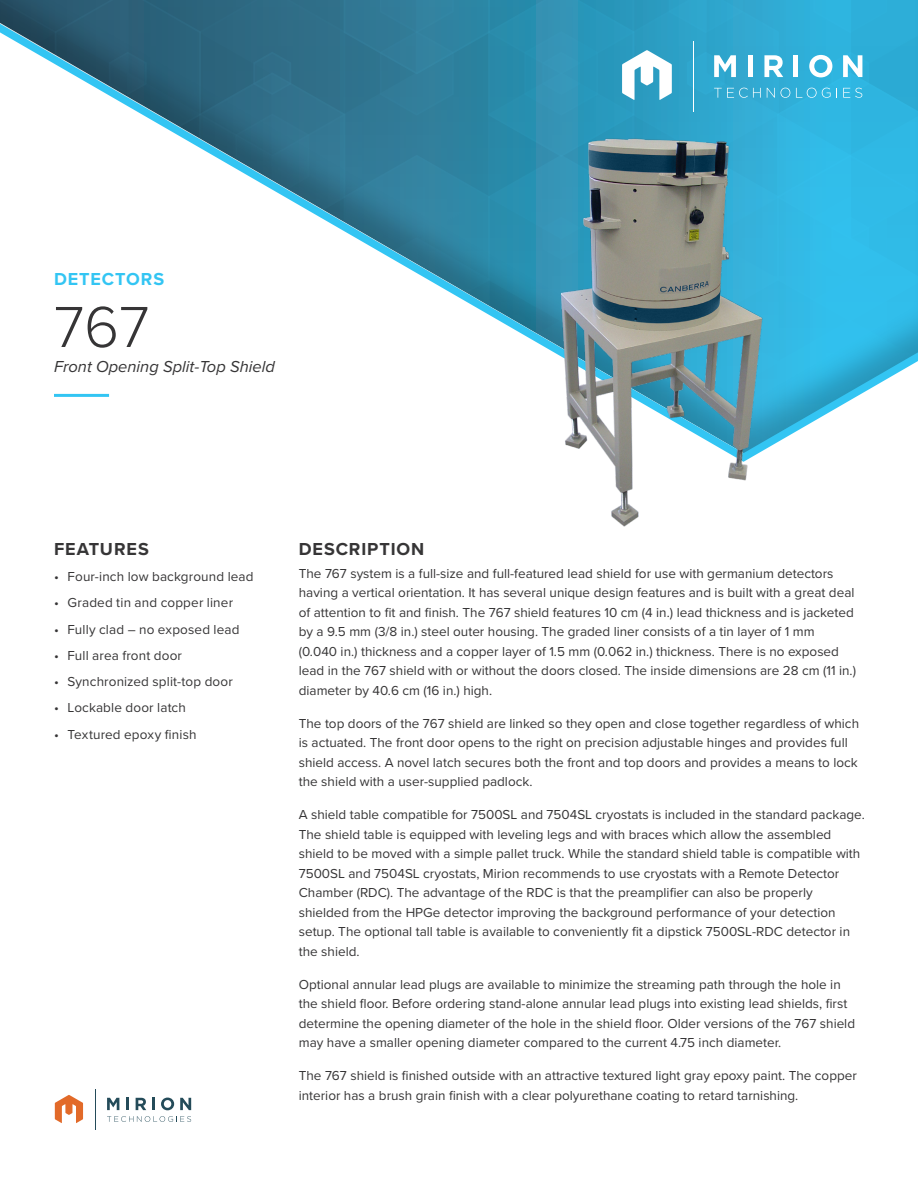
<style>
.page{position:relative;width:918px;height:1188px;background:#fff}
.page>*{position:absolute;margin:0;border:0;box-sizing:border-box;transform-origin:0 0}
.Main_Header{font:300 60px "Proxima Nova";color:#363536}
.Small_Header{font:700 18px "Proxima Nova";letter-spacing:.05em;color:#363536}
.Small_Header-2{font:700 18px "Proxima Nova";letter-spacing:.05em;color:#33c5f3}
.subheader{font:italic 16.5px "Proxima Nova";color:#363536}
.Body_Copy_Small{font:13.5px/19.5px "Proxima Nova";color:#363536}
</style>
<div class="page">
<hr style="left:95px;top:1090px;width:1px;height:40px;background:#244b59">
<svg style="left:107px;top:1116px;width:84px;height:6px"></svg>
<svg style="left:107px;top:1098px;width:12px;height:12px"></svg>
<svg style="left:126px;top:1098px;width:3px;height:12px"></svg>
<svg style="left:136px;top:1098px;width:10px;height:12px"></svg>
<svg style="left:152px;top:1098px;width:3px;height:12px"></svg>
<svg style="left:161px;top:1098px;width:13px;height:12px"></svg>
<svg style="left:180px;top:1098px;width:11px;height:12px"></svg>
<svg style="left:55px;top:1095px;width:28px;height:28px"></svg>
<svg style="left:0;top:0;width:918px;height:450px"></svg>
<img style="left:554px;top:135px;width:211px;height:392px">
<p class="Small_Header-2" style="left:54px;top:266px;width:112px">DETECTORS</p>
<p class="Main_Header" style="left:54px;top:282px;width:97px">767</p>
<p class="subheader" style="left:54px;top:354px;width:223px">Front Opening Split-Top Shield</p>
<p class="Small_Header" style="left:54px;top:535px;width:96px">FEATURES</p>
<p class="Small_Header" style="left:299px;top:535px;width:127px">DESCRIPTION</p>
<p class="Body_Copy_Small" style="left:54px;top:566px;width:201px">• Four-inch low background lead</p>
<p class="Body_Copy_Small" style="left:54px;top:592px;width:181px">• Graded tin and copper liner</p>
<p class="Body_Copy_Small" style="left:54px;top:619px;width:187px">• Fully clad – no exposed lead</p>
<p class="Body_Copy_Small" style="left:54px;top:645px;width:130px">• Full area front door</p>
<p class="Body_Copy_Small" style="left:54px;top:671px;width:180px">• Synchronized split-top door</p>
<p class="Body_Copy_Small" style="left:54px;top:697px;width:133px">• Lockable door latch</p>
<p class="Body_Copy_Small" style="left:54px;top:724px;width:144px">• Textured epoxy finish</p>
<p class="Body_Copy_Small" style="left:299px;top:563px;width:559px">The 767 system is a full-size and full-featured lead shield for use with germanium detectors having a vertical orientation. It has several unique design features and is built with a great deal of attention to fit and finish. The 767 shield features 10 cm (4 in.) lead thickness and is jacketed by a 9.5 mm (3/8 in.) steel outer housing. The graded liner consists of a tin layer of 1 mm (0.040 in.) thickness and a copper layer of 1.5 mm (0.062 in.) thickness. There is no exposed lead in the 767 shield with or without the doors closed. The inside dimensions are 28 cm (11 in.) diameter by 40.6 cm (16 in.) high.</p>
<p class="Body_Copy_Small" style="left:299px;top:713px;width:562px">The top doors of the 767 shield are linked so they open and close together regardless of which is actuated. The front door opens to the right on precision adjustable hinges and provides full shield access. A novel latch secures both the front and top doors and provides a means to lock the shield with a user-supplied padlock.</p>
<p class="Body_Copy_Small" style="left:299px;top:804px;width:568px">A shield table compatible for 7500SL and 7504SL cryostats is included in the standard package.<br>The shield table is equipped with leveling legs and with braces which allow the assembled shield to be moved with a simple pallet truck. While the standard shield table is compatible with 7500SL and 7504SL cryostats, Mirion recommends to use cryostats with a Remote Detector Chamber (RDC). The advantage of the RDC is that the preamplifier can also be properly shielded from the HPGe detector improving the background performance of your detection setup. The optional tall table is available to conveniently fit a dipstick 7500SL-RDC detector in the shield.</p>
<p class="Body_Copy_Small" style="left:299px;top:974px;width:558px">Optional annular lead plugs are available to minimize the streaming path through the hole in the shield floor. Before ordering stand-alone annular lead plugs into existing lead shields, first determine the opening diameter of the hole in the shield floor. Older versions of the 767 shield may have a smaller opening diameter compared to the current 4.75 inch diameter.</p>
<p class="Body_Copy_Small" style="left:299px;top:1065px;width:560px">The 767 shield is finished outside with an attractive textured light gray epoxy paint. The copper interior has a brush grain finish with a clear polyurethane coating to retard tarnishing.</p>
</div>
